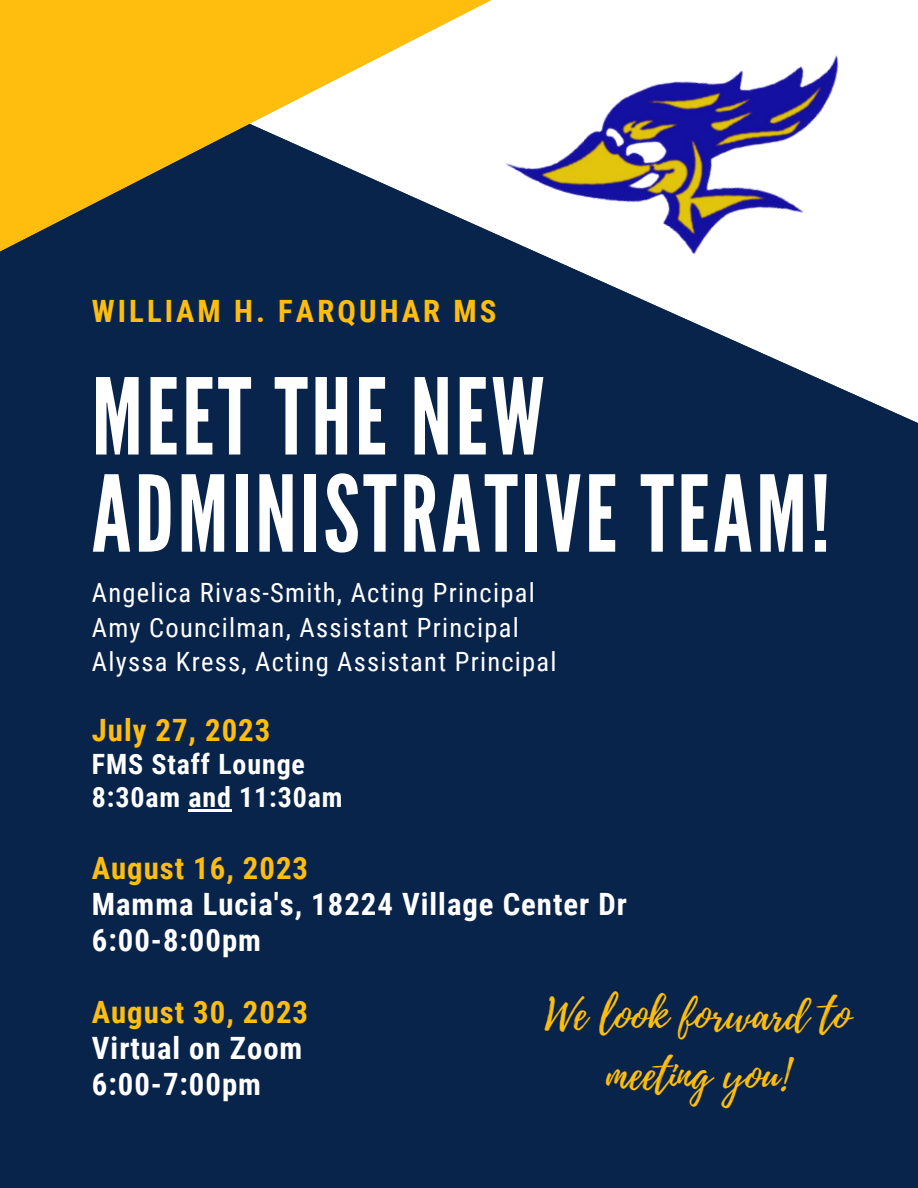
<style>
.page{position:relative;width:918px;height:1188px;background:#08244b}
.page>*{position:absolute;margin:0;border:0;box-sizing:border-box;transform-origin:0 0}
.t1{font:105.45px/97.2px "League Gothic";letter-spacing:.035em;color:#fff}
.t2{font:43.2px/60.3px "Playlist Script";color:#ffbd0d;text-align:center}
.t3{font:700 30.75px "Roboto Condensed";letter-spacing:.035em;color:#fff}
.t4{font:700 30.75px "Roboto Condensed";letter-spacing:.035em;color:#ffbd0d}
.t5{font:700 30.75px "Roboto Condensed";letter-spacing:.1em;color:#ffbd0d}
.t6{font:700 27.9px "Roboto Condensed";letter-spacing:.03em;color:#fff}
.t7{font:26.55px "Roboto Condensed";letter-spacing:.045em;color:#fff}
</style>
<div class="page">
<hr style="left:188px;top:809px;width:44px;height:2px;background:#fff">
<svg style="left:632px;top:0;width:286px;height:423px;fill:#fff"></svg>
<svg style="left:0;top:0;width:481px;height:252px;fill:#ffbd0d"></svg>
<img style="left:481px;top:0;width:384px;height:295px">
<p class="t5" style="left:92px;top:294px;width:406px">WILLIAM H. FARQUHAR MS</p>
<p class="t1" style="left:92px;top:371px;width:740px">MEET THE NEW<br>ADMINISTRATIVE TEAM!</p>
<p class="t7" style="left:92px;top:578px;width:444px">Angelica Rivas-Smith, Acting Principal</p>
<p class="t7" style="left:92px;top:612px;width:428px">Amy Councilman, Assistant Principal</p>
<p class="t7" style="left:92px;top:646px;width:466px">Alyssa Kress, Acting Assistant Principal</p>
<p class="t4" style="left:92px;top:713px;width:180px">July 27, 2023</p>
<p class="t6" style="left:92px;top:748px;width:215px">FMS Staff Lounge</p>
<p class="t6" style="left:92px;top:781px;width:252px">8:30am and 11:30am</p>
<p class="t4" style="left:92px;top:850px;width:218px">August 16, 2023</p>
<p class="t3" style="left:92px;top:886px;width:537px">Mamma Lucia's, 18224 Village Center Dr</p>
<p class="t3" style="left:92px;top:922px;width:171px">6:00-8:00pm</p>
<p class="t4" style="left:92px;top:994px;width:218px">August 30, 2023</p>
<p class="t3" style="left:92px;top:1030px;width:212px">Virtual on Zoom</p>
<p class="t3" style="left:92px;top:1066px;width:171px">6:00-7:00pm</p>
<p class="t2" style="left:545px;top:986px;width:307px">We look forward to meeting you!</p>
</div>
